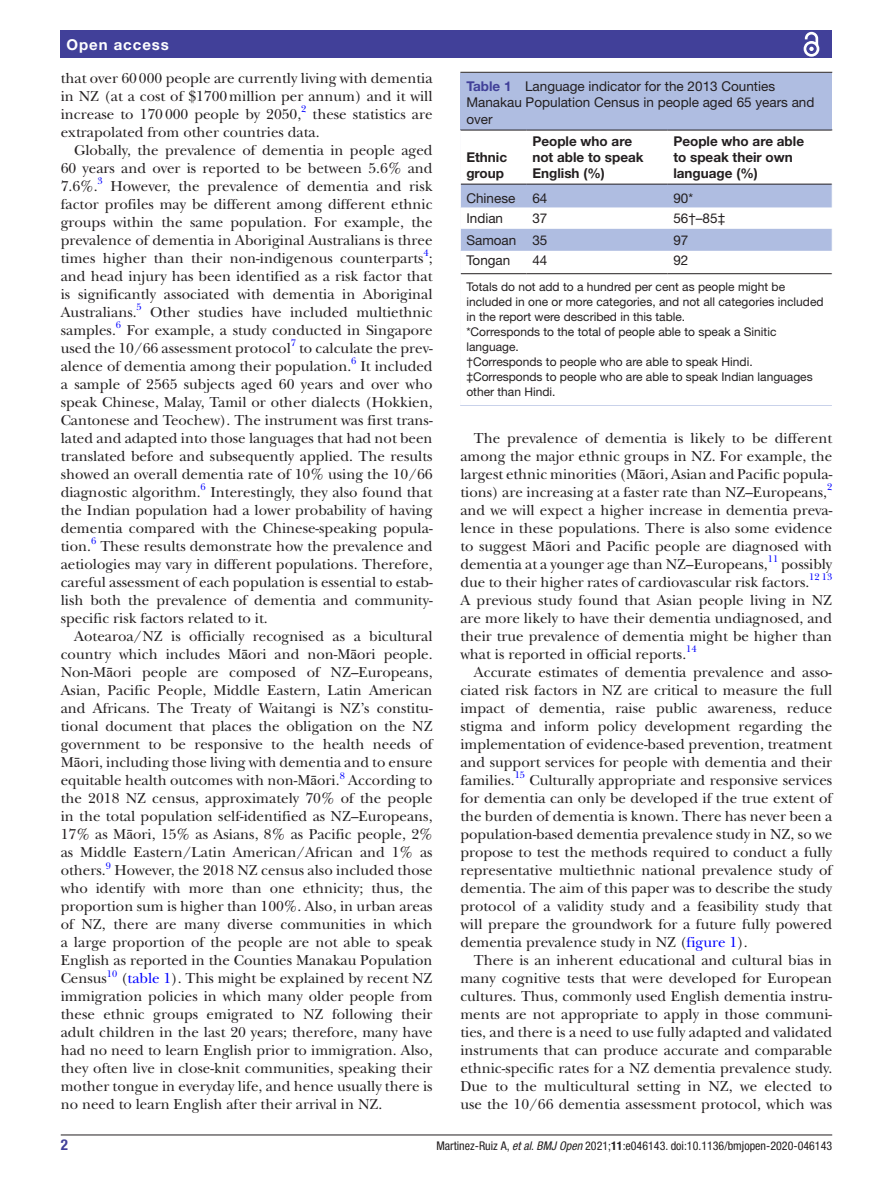
<style>
.page{position:relative;width:893px;height:1191px;background:#fff}
.page>*{position:absolute;margin:0;border:0;box-sizing:border-box;transform-origin:0 0}
.t1{font:15px/18px "New Baskerville";color:#231f20;text-align:justify}
.t2{font:700 15px "Helvetica Neue LT Std";letter-spacing:.065em;color:#fff}
.t3{font:700 condensed 15px "Helvetica Neue LT Std";color:#414099}
.t4{font:13.5px/16.5px "Helvetica Neue LT Std";color:#231f20}
.t5{font:700 13.5px/16.2px "Helvetica Neue LT Std";color:#231f20}
.t6{font:12px/15px "Helvetica Neue LT Std";color:#231f20}
.t7{font:condensed 12px "Helvetica Neue LT Std";color:#231f20}
.t8{font:9.9px "New Baskerville";color:#00f}
.s1{font-family:"Times New Roman"}
.s2{color:#00f}
.s3{font-weight:700;color:#414099}
.s4{font-style:italic}
.s5{font-weight:700}
</style>
<div class="page">
<hr style="left:61px;top:1134px;width:771px;height:1px;background:#231f20">
<div style="left:61px;top:31px;width:771px;height:27px;background:#414099"></div>
<svg style="left:803px;top:31px;width:17px;height:26px"></svg>
<div style="left:460px;top:73px;width:372px;height:332px;background:#afbde1"></div>
<hr style="left:460px;top:72px;width:372px;height:1px;background:#231f20">
<div style="left:461px;top:131px;width:371px;height:274px;background:#fff"></div>
<hr style="left:460px;top:130px;width:66px;height:1px;background:#231f20">
<hr style="left:526px;top:130px;width:141px;height:1px;background:#231f20">
<hr style="left:667px;top:130px;width:165px;height:1px;background:#231f20">
<hr style="left:460px;top:130px;width:1px;height:54px;background:#fff">
<hr style="left:460px;top:274px;width:1px;height:131px;background:#fff">
<svg style="left:460px;top:184px;width:373px;height:90px"></svg>
<hr style="left:466px;top:320px;width:366px;height:2px;background:#fff">
<hr style="left:466px;top:350px;width:366px;height:2px;background:#fff">
<hr style="left:466px;top:365px;width:366px;height:2px;background:#fff">
<hr style="left:466px;top:395px;width:366px;height:2px;background:#fff">
<p class="t2" style="left:66px;top:35px;width:104px">Open access</p>
<p class="t1" style="left:61px;top:69px;width:373px">that over 60000 people are currently living with dementia in NZ (at a cost of $1700million per annum) and it will increase to 170000 people by 2050,</p>
<p class="t8" style="left:301px;top:103px;width:7px">2</p>
<p class="t1" style="left:61px;top:105px;width:373px;text-indent:252px">these statistics are extrapolated from other countries data.</p>
<p class="t1" style="left:61px;top:141px;width:373px;text-indent:14px">Globally, the prevalence of dementia in people aged 60 years and over is reported to be between 5.6% and 7.6%.</p>
<p class="t8" style="left:98px;top:175px;width:7px">3</p>
<p class="t1" style="left:61px;top:177px;width:373px;text-indent:50px">However, the prevalence of dementia and risk factor profiles may be different among different ethnic groups within the same population. For example, the prevalence of dementia in Aboriginal Australians is three times higher than their non-indigenous counterparts ;</p>
<p class="t8" style="left:424px;top:247px;width:7px">4</p>
<p class="t1" style="left:61px;top:267px;width:373px">and head injury has been identified as a risk factor that is significantly associated with dementia in Aboriginal Australians.</p>
<p class="t8" style="left:137px;top:301px;width:7px">5</p>
<p class="t1" style="left:150px;top:303px;width:284px">Other studies have included multiethnic</p>
<p class="t1" style="left:61px;top:321px;width:57px">samples.</p>
<p class="t8" style="left:116px;top:319px;width:7px">6</p>
<p class="t1" style="left:61px;top:321px;width:373px;text-indent:66px">For example, a study conducted in Singapore used the 10/66 assessment protocol</p>
<p class="t8" style="left:291px;top:337px;width:7px">7</p>
<p class="t1" style="left:61px;top:339px;width:373px;text-indent:238px">to calculate the prev&shy;alence of dementia among their population.</p>
<p class="t8" style="left:351px;top:355px;width:7px">6</p>
<p class="t1" style="left:61px;top:357px;width:373px;text-indent:300px">It included a sample of 2565 subjects aged 60 years and over who speak Chinese, Malay, Tamil or other dialects (Hokkien, Cantonese and Teochew). The instrument was first trans&shy;lated and adapted into those languages that had not been translated before and subsequently applied. The results showed an overall dementia rate of 10% using the 10/66 diagnostic algorithm.<sup>6</sup> Interestingly, they also found that the Indian population had a lower probability of having dementia compared with the Chinese-speaking popula&shy;tion.</p>
<p class="t8" style="left:91px;top:535px;width:7px">6</p>
<p class="t1" style="left:61px;top:537px;width:373px;text-indent:40px">These results demonstrate how the prevalence and aetiologies may vary in different populations. Therefore, careful assessment of each population is essential to estab&shy;lish both the prevalence of dementia and community&shy;specific risk factors related to it.</p>
<p class="t1" style="left:61px;top:627px;width:373px;text-indent:14px">Aotearoa/NZ is officially recognised as a bicultural country which includes M<span class="s1">ā</span>ori and non-M<span class="s1">ā</span>ori people.<br>Non-M<span class="s1">ā</span>ori people are composed of NZ–Europeans, Asian, Pacific People, Middle Eastern, Latin American and Africans. The Treaty of Waitangi is NZ’s constitu&shy;tional document that places the obligation on the NZ government to be responsive to the health needs of M<span class="s1">ā</span>ori, including those living with dementia and to ensure equitable health outcomes with non-M<span class="s1">ā</span>ori.<sup>8</sup> According to the 2018 NZ census, approximately 70% of the people in the total population self-identified as NZ–Europeans, 17% as M<span class="s1">ā</span>ori, 15% as Asians, 8% as Pacific people, 2% as Middle Eastern/Latin American/African and 1% as others.</p>
<p class="t8" style="left:106px;top:859px;width:7px">9</p>
<p class="t1" style="left:61px;top:861px;width:373px;text-indent:54px">However, the 2018 NZ census also included those who identify with more than one ethnicity; thus, the proportion sum is higher than 100%. Also, in urban areas of NZ, there are many diverse communities in which a large proportion of the people are not able to speak English as reported in the Counties Manakau Population Census</p>
<p class="t8" style="left:107px;top:967px;width:12px">10</p>
<p class="t1" style="left:61px;top:969px;width:373px;text-indent:60px">(<span class="s2">table 1</span>). This might be explained by recent NZ immigration policies in which many older people from these ethnic groups emigrated to NZ following their adult children in the last 20 years; therefore, many have had no need to learn English prior to immigration. Also, they often live in close-knit communities, speaking their mother tongue in everyday life, and hence usually there is no need to learn English after their arrival in NZ.</p>
<p class="t4" style="left:466px;top:77px;width:350px"><span class="s3">Table 1</span> Language indicator for the 2013 Counties<br>Manakau Population Census in people aged 65 years and over</p>
<p class="t5" style="left:466px;top:149px;width:42px">Ethnic group</p>
<p class="t5" style="left:532px;top:132px;width:113px">People who are not able to speak<br>English (%)</p>
<p class="t5" style="left:673px;top:132px;width:132px">People who are able to speak their own language (%)</p>
<p class="t4" style="left:466px;top:189px;width:51px">Chinese</p>
<p class="t4" style="left:532px;top:189px;width:17px">64</p>
<p class="t4" style="left:673px;top:189px;width:21px">90*</p>
<p class="t4" style="left:466px;top:210px;width:38px">Indian</p>
<p class="t4" style="left:532px;top:210px;width:17px">37</p>
<p class="t4" style="left:673px;top:210px;width:53px">56†–85‡</p>
<p class="t4" style="left:466px;top:231px;width:83px">Samoan 35</p>
<p class="t4" style="left:673px;top:231px;width:17px">97</p>
<p class="t4" style="left:466px;top:251px;width:46px">Tongan</p>
<p class="t4" style="left:532px;top:251px;width:17px">44</p>
<p class="t4" style="left:673px;top:251px;width:17px">92</p>
<p class="t6" style="left:466px;top:279px;width:359px">Totals do not add to a hundred per cent as people might be included in one or more categories, and not all categories included in the report were described in this table.<br>*Corresponds to the total of people able to speak a Sinitic language.<br>†Corresponds to people who are able to speak Hindi. ‡Corresponds to people who are able to speak Indian languages other than Hindi.</p>
<p class="t1" style="left:460px;top:429px;width:373px;text-indent:14px">The prevalence of dementia is likely to be different among the major ethnic groups in NZ. For example, the largest ethnic minorities (M<span class="s1">ā</span>ori, Asian and Pacific popula&shy;tions) are increasing at a faster rate than NZ–Europeans,</p>
<p class="t8" style="left:827px;top:481px;width:7px">2</p>
<p class="t1" style="left:460px;top:501px;width:373px">and we will expect a higher increase in dementia preva&shy;lence in these populations. There is also some evidence to suggest M<span class="s1">ā</span>ori and Pacific people are diagnosed with dementia at a younger age than NZ–Europeans,</p>
<p class="t8" style="left:768px;top:553px;width:12px">11</p>
<p class="t1" style="left:460px;top:555px;width:373px;text-indent:321px">possibly due to their higher rates of cardiovascular risk factors.</p>
<p class="t8" style="left:809px;top:571px;width:24px">12 13</p>
<p class="t1" style="left:460px;top:591px;width:373px">A previous study found that Asian people living in NZ are more likely to have their dementia undiagnosed, and their true prevalence of dementia might be higher than what is reported in official reports.</p>
<p class="t8" style="left:686px;top:643px;width:12px">14</p>
<p class="t1" style="left:460px;top:663px;width:373px;text-indent:14px">Accurate estimates of dementia prevalence and asso&shy;ciated risk factors in NZ are critical to measure the full impact of dementia, raise public awareness, reduce stigma and inform policy development regarding the implementation of evidence-based prevention, treatment and support services for people with dementia and their families.</p>
<p class="t8" style="left:515px;top:769px;width:12px">15</p>
<p class="t1" style="left:460px;top:771px;width:373px;text-indent:69px">Culturally appropriate and responsive services for dementia can only be developed if the true extent of the burden of dementia is known. There has never been a population-based dementia prevalence study in NZ, so we propose to test the methods required to conduct a fully representative multiethnic national prevalence study of dementia. The aim of this paper was to describe the study protocol of a validity study and a feasibility study that will prepare the groundwork for a future fully powered dementia prevalence study in NZ (<span class="s2">figure 1</span>).</p>
<p class="t1" style="left:460px;top:951px;width:373px;text-indent:14px">There is an inherent educational and cultural bias in many cognitive tests that were developed for European cultures. Thus, commonly used English dementia instru&shy;ments are not appropriate to apply in those communi&shy;ties, and there is a need to use fully adapted and validated instruments that can produce accurate and comparable ethnic-specific rates for a NZ dementia prevalence study.<br>Due to the multicultural setting in NZ, we elected to use the 10/66 dementia assessment protocol, which was</p>
<p class="t3" style="left:61px;top:1135px;width:9px">2</p>
<p class="t7" style="left:436px;top:1138px;width:397px">Martinez-Ruiz A, <span class="s4">et al</span>. <span class="s4">BMJ Open</span> 2021;<span class="s5">11</span>:e046143. doi:10.1136/bmjopen-2020-046143</p>
</div>
